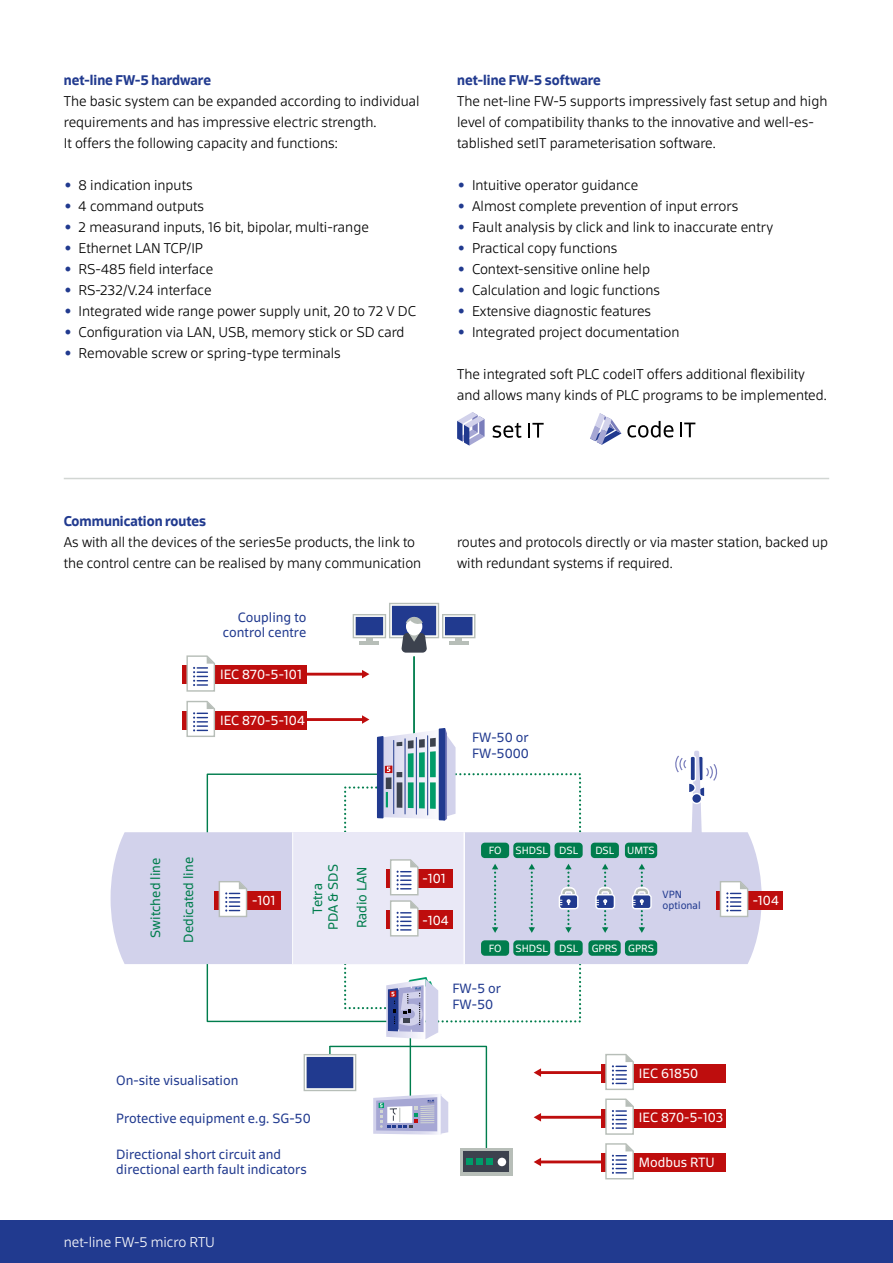
<style>
.page{position:relative;width:893px;height:1263px;background:#fff}
.page>*{position:absolute;margin:0;border:0;box-sizing:border-box;transform-origin:0 0}
.t1{font:300 13.5px/21px "Scuba Pro";color:#000}
.t2{font:700 13.5px "Scuba Pro";color:#213a8f}
.t3{font:300 13.5px "Scuba Pro";color:#fff}
.t4{font:12.9px/15.8px "Scuba Pro";color:#213a8f}
.t5{font:12.9px "Scuba Pro";color:#fff}
.t6{font:12.9px/15.8px "Scuba Pro";color:#007d4d;text-align:center}
.t7{font:10.05px "Scuba Pro";color:#fff}
.t8{font:10.05px/11.4px "Scuba Pro";color:#213a8f}
.s1{font-weight:700;color:#213a8f}
</style>
<div class="page">
<div style="left:0;top:1220px;width:893px;height:43px;background:#213a8f"></div>
<div style="left:111px;top:832px;width:651px;height:132px;background:#d2d2eb"></div>
<hr style="left:413px;top:657px;width:2px;height:96px;background:#007d4d">
<svg style="left:353px;top:603px;width:122px;height:50px"></svg>
<hr style="left:237px;top:673px;width:126px;height:2px;background:#be0d0d">
<svg style="left:362px;top:670px;width:7px;height:8px"></svg>
<div style="left:182px;top:666px;width:125px;height:18px;background:#be0d0d"></div>
<svg style="left:186px;top:655px;width:30px;height:37px"></svg>
<div style="left:182px;top:711px;width:125px;height:18px;background:#be0d0d"></div>
<svg style="left:674px;top:751px;width:44px;height:105px"></svg>
<div style="left:716px;top:891px;width:66px;height:18px;background:#be0d0d"></div>
<svg style="left:719px;top:880px;width:30px;height:38px"></svg>
<div style="left:591px;top:843px;width:28px;height:15px;background:#007d4d;border-radius:4px"></div>
<div style="left:625px;top:843px;width:32px;height:15px;background:#007d4d;border-radius:4px"></div>
<div style="left:625px;top:940px;width:32px;height:16px;background:#007d4d;border-radius:4px"></div>
<div style="left:588px;top:940px;width:33px;height:16px;background:#007d4d;border-radius:4px"></div>
<svg style="left:555px;top:940px;width:28px;height:16px"></svg>
<div style="left:555px;top:889px;width:102px;height:20px;background:#d2d2eb"></div>
<svg style="left:632px;top:864px;width:20px;height:69px"></svg>
<svg style="left:595px;top:864px;width:20px;height:69px"></svg>
<hr style="left:329px;top:1047px;width:2px;height:43px;background:#007d4d">
<hr style="left:410px;top:1036px;width:1px;height:70px;background:#007d4d">
<hr style="left:486px;top:1047px;width:1px;height:121px;background:#007d4d">
<hr style="left:540px;top:1071px;width:126px;height:3px;background:#be0d0d">
<svg style="left:534px;top:1068px;width:7px;height:9px"></svg>
<div style="left:601px;top:1064px;width:125px;height:18px;background:#be0d0d"></div>
<svg style="left:605px;top:1053px;width:30px;height:37px"></svg>
<hr style="left:540px;top:1116px;width:126px;height:3px;background:#be0d0d">
<svg style="left:534px;top:1113px;width:7px;height:8px"></svg>
<div style="left:601px;top:1109px;width:125px;height:18px;background:#be0d0d"></div>
<svg style="left:605px;top:1098px;width:30px;height:37px"></svg>
<hr style="left:540px;top:1160px;width:126px;height:3px;background:#be0d0d">
<svg style="left:534px;top:1158px;width:7px;height:8px"></svg>
<div style="left:601px;top:1154px;width:125px;height:18px;background:#be0d0d"></div>
<svg style="left:605px;top:1143px;width:30px;height:37px"></svg>
<svg style="left:373px;top:1094px;width:75px;height:41px"></svg>
<hr style="left:441px;top:1094px;width:1px;height:41px;background:#d2d2eb">
<svg style="left:304px;top:1054px;width:52px;height:37px;background:#4e62a1"></svg>
<div style="left:460px;top:1148px;width:52px;height:27px;background:linear-gradient(to right,#b7beb8,#b7beb8)"></div>
<div style="left:464px;top:1152px;width:45px;height:20px;background:#3c424e"></div>
<div style="left:498px;top:1158px;width:8px;height:8px;background:#fff;border-radius:50%"></div>
<svg style="left:467px;top:1159px;width:6px;height:6px"></svg>
<div style="left:476px;top:1159px;width:7px;height:6px;background:#009c69"></div>
<svg style="left:486px;top:1159px;width:6px;height:6px"></svg>
<hr style="left:330px;top:1046px;width:156px;height:1px;background:#007d4d">
<svg style="left:186px;top:699px;width:396px;height:340px"></svg>
<hr style="left:64px;top:478px;width:765px;height:1px;background:#d2d6d3">
<svg style="left:680px;top:423px;width:15px;height:14px"></svg>
<svg style="left:627px;top:421px;width:46px;height:17px"></svg>
<svg style="left:590px;top:413px;width:31px;height:32px"></svg>
<svg style="left:493px;top:423px;width:29px;height:15px"></svg>
<svg style="left:528px;top:423px;width:16px;height:15px"></svg>
<svg style="left:457px;top:412px;width:28px;height:33px"></svg>
<p class="t2" style="left:64px;top:71px;width:149px">net-line FW-5 hardware</p>
<p class="t1" style="left:64px;top:90px;width:357px">The basic system can be expanded according to individual requirements and has impressive electric strength.<br>It offers the following capacity and functions:</p>
<p class="t1" style="left:64px;top:174px;width:130px"><span class="s1">•</span> 8 indication inputs</p>
<p class="t1" style="left:64px;top:195px;width:142px"><span class="s1">•</span> 4 command outputs</p>
<p class="t1" style="left:64px;top:216px;width:307px"><span class="s1">•</span> 2 measurand inputs, 16 bit, bipolar, multi-range</p>
<p class="t1" style="left:64px;top:237px;width:141px"><span class="s1">•</span> Ethernet LAN TCP/IP</p>
<p class="t1" style="left:64px;top:258px;width:151px"><span class="s1">•</span> RS-485 field interface</p>
<p class="t1" style="left:64px;top:279px;width:149px"><span class="s1">•</span> RS-232/V.24 interface</p>
<p class="t1" style="left:64px;top:300px;width:354px"><span class="s1">•</span> Integrated wide range power supply unit, 20 to 72 V DC</p>
<p class="t1" style="left:64px;top:321px;width:342px"><span class="s1">•</span> Configuration via LAN, USB, memory stick or SD card</p>
<p class="t1" style="left:64px;top:342px;width:279px"><span class="s1">•</span> Removable screw or spring-type terminals</p>
<p class="t2" style="left:457px;top:71px;width:145px">net-line FW-5 software</p>
<p class="t1" style="left:457px;top:90px;width:372px">The net-line FW-5 supports impressively fast setup and high level of compatibility thanks to the innovative and well-es&shy;tablished setIT parameterisation software.</p>
<p class="t1" style="left:457px;top:174px;width:183px"><span class="s1">•</span> Intuitive operator guidance</p>
<p class="t1" style="left:457px;top:195px;width:283px"><span class="s1">•</span> Almost complete prevention of input errors</p>
<p class="t1" style="left:457px;top:216px;width:318px"><span class="s1">•</span> Fault analysis by click and link to inaccurate entry</p>
<p class="t1" style="left:457px;top:237px;width:162px"><span class="s1">•</span> Practical copy functions</p>
<p class="t1" style="left:457px;top:258px;width:194px"><span class="s1">•</span> Context-sensitive online help</p>
<p class="t1" style="left:457px;top:279px;width:204px"><span class="s1">•</span> Calculation and logic functions</p>
<p class="t1" style="left:457px;top:300px;width:196px"><span class="s1">•</span> Extensive diagnostic features</p>
<p class="t1" style="left:457px;top:321px;width:224px"><span class="s1">•</span> Integrated project documentation</p>
<p class="t1" style="left:457px;top:363px;width:371px">The integrated soft PLC codeIT offers additional flexibility and allows many kinds of PLC programs to be implemented.</p>
<p class="t2" style="left:64px;top:512px;width:144px">Communication routes</p>
<p class="t1" style="left:64px;top:531px;width:359px">As with all the devices of the series5e products, the link to the control centre can be realised by many communication</p>
<p class="t1" style="left:457px;top:531px;width:372px">routes and protocols directly or via master station, backed up with redundant systems if required.</p>
<p class="t4" style="left:223px;top:609px;width:85px;text-align:right">Coupling to control centre</p>
<p class="t5" style="left:220px;top:667px;width:83px">IEC 870-5-101</p>
<p class="t5" style="left:220px;top:712px;width:87px">IEC 870-5-104</p>
<p class="t6" style="left:147px;top:937px;width:81px;rotate:-90deg">Switched line</p>
<p class="t6" style="left:180px;top:942px;width:87px;rotate:-90deg">Dedicated line</p>
<p class="t6" style="left:309px;top:930px;width:67px;rotate:-90deg">Tetra<br>PDA &amp; SDS</p>
<p class="t6" style="left:354px;top:928px;width:63px;rotate:-90deg">Radio LAN</p>
<p class="t5" style="left:252px;top:892px;width:25px">-101</p>
<p class="t4" style="left:116px;top:1072px;width:124px">On-site visualisation</p>
<p class="t4" style="left:116px;top:1110px;width:196px">Protective equipment e.g. SG-50</p>
<p class="t4" style="left:116px;top:1146px;width:192px">Directional short circuit and directional earth fault indicators</p>
<p class="t3" style="left:64px;top:1234px;width:153px">net-line FW-5 micro RTU</p>
<p class="t4" style="left:472px;top:730px;width:58px">FW-50 or<br>FW-5000</p>
<p class="t5" style="left:423px;top:871px;width:25px">-101</p>
<p class="t5" style="left:423px;top:912px;width:28px">-104</p>
<p class="t7" style="left:489px;top:844px;width:14px">FO</p>
<p class="t7" style="left:559px;top:844px;width:21px">DSL</p>
<p class="t7" style="left:595px;top:844px;width:21px">DSL</p>
<p class="t7" style="left:627px;top:844px;width:29px">UMTS</p>
<p class="t7" style="left:516px;top:844px;width:34px">SHDSL</p>
<p class="t8" style="left:663px;top:888px;width:40px">VPN optional</p>
<p class="t7" style="left:489px;top:942px;width:14px">FO</p>
<p class="t7" style="left:516px;top:942px;width:34px">SHDSL</p>
<p class="t7" style="left:559px;top:942px;width:21px">DSL</p>
<p class="t7" style="left:592px;top:942px;width:64px">GPRS GPRS</p>
<p class="t4" style="left:453px;top:980px;width:50px">FW-5 or<br>FW-50</p>
<p class="t5" style="left:639px;top:1065px;width:61px">IEC 61850</p>
<p class="t5" style="left:639px;top:1110px;width:86px">IEC 870-5-103</p>
<p class="t5" style="left:639px;top:1154px;width:77px">Modbus RTU</p>
<p class="t5" style="left:753px;top:892px;width:28px">-104</p>
</div>
